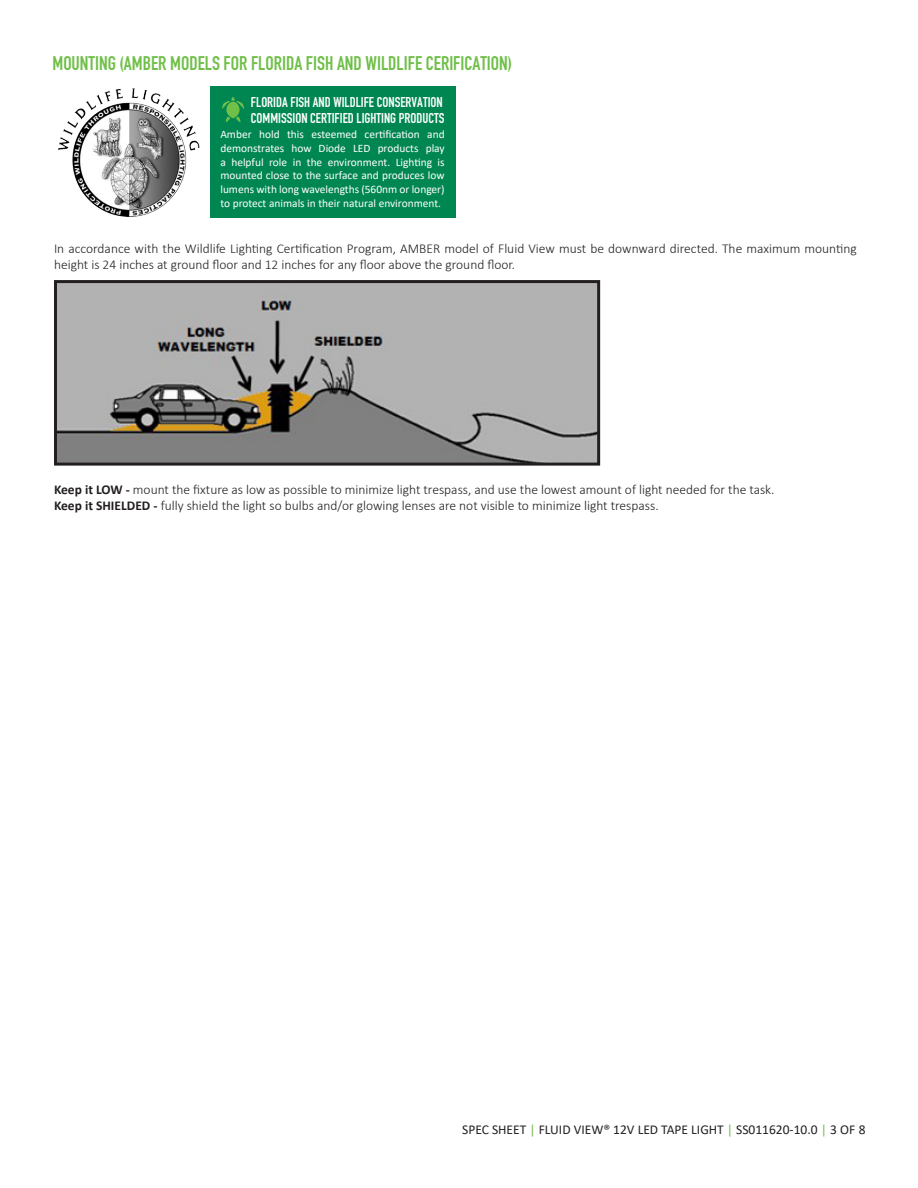
<style>
.page{position:relative;width:918px;height:1188px;background:#fff}
.page>*{position:absolute;margin:0;border:0;box-sizing:border-box;transform-origin:0 0}
.Paragraph_Style_2{font:19.5px "DIN Engschrift";color:#70bf49}
.Paragraph_Style_2-2{font:14.1px "DIN Engschrift";color:#fff}
.t1{font:300 13.5px/16.2px "Calibri";color:#231f20}
.t2{font:13.5px "Calibri";color:#231f20}
.t3{font:11.4px/13.6px "Calibri";color:#fff;text-align:justify}
.s1{font-weight:700}
.s2{color:#77be4e}
.s3{color:#70bf49}
</style>
<div class="page">
<img style="left:58px;top:284px;width:538px;height:178px">
<div style="left:54px;top:280px;width:546px;height:186px;border:3px solid #231f20"></div>
<div style="left:210px;top:87px;width:245px;height:131px;background:#008751"></div>
<svg style="left:222px;top:97px;width:22px;height:25px"></svg>
<img style="left:58px;top:88px;width:142px;height:129px">
<p class="Paragraph_Style_2" style="left:52px;top:51px;width:461px">MOUNTING (AMBER MODELS FOR FLORIDA FISH AND WILDLIFE CERIFICATION)</p>
<p class="Paragraph_Style_2-2" style="left:251px;top:93px;width:193px">FLORIDA FISH AND WILDLIFE CONSERVATION</p>
<p class="Paragraph_Style_2-2" style="left:251px;top:110px;width:195px">COMMISSION CERTIFIED LIGHTING PRODUCTS</p>
<p class="t3" style="left:220px;top:127px;width:226px">Amber hold this esteemed certification and demonstrates how Diode LED products play a helpful role in the environment. Lighting is mounted close to the surface and produces low lumens with long wavelengths (560nm or longer) to protect animals in their natural environment.</p>
<p class="t1" style="left:54px;top:240px;width:804px">In accordance with the Wildlife Lighting Certification Program, AMBER model of Fluid View must be downward directed. The maximum mounting height is 24 inches at ground floor and 12 inches for any floor above the ground floor.</p>
<p class="t1" style="left:54px;top:481px;width:722px"><span class="s1">Keep it LOW -</span> mount the fixture as low as possible to minimize light trespass, and use the lowest amount of light needed for the task.</p>
<p class="t1" style="left:54px;top:497px;width:606px"><span class="s1">Keep it SHIELDED -</span> fully shield the light so bulbs and/or glowing lenses are not visible to minimize light trespass.</p>
<p class="t2" style="left:462px;top:1120px;width:405px">SPEC SHEET <span class="s2">|</span> FLUID VIEW® 12V LED TAPE LIGHT <span class="s3">|</span> SS011620-10.0 <span class="s2">|</span> 3 OF 8</p>
</div>
